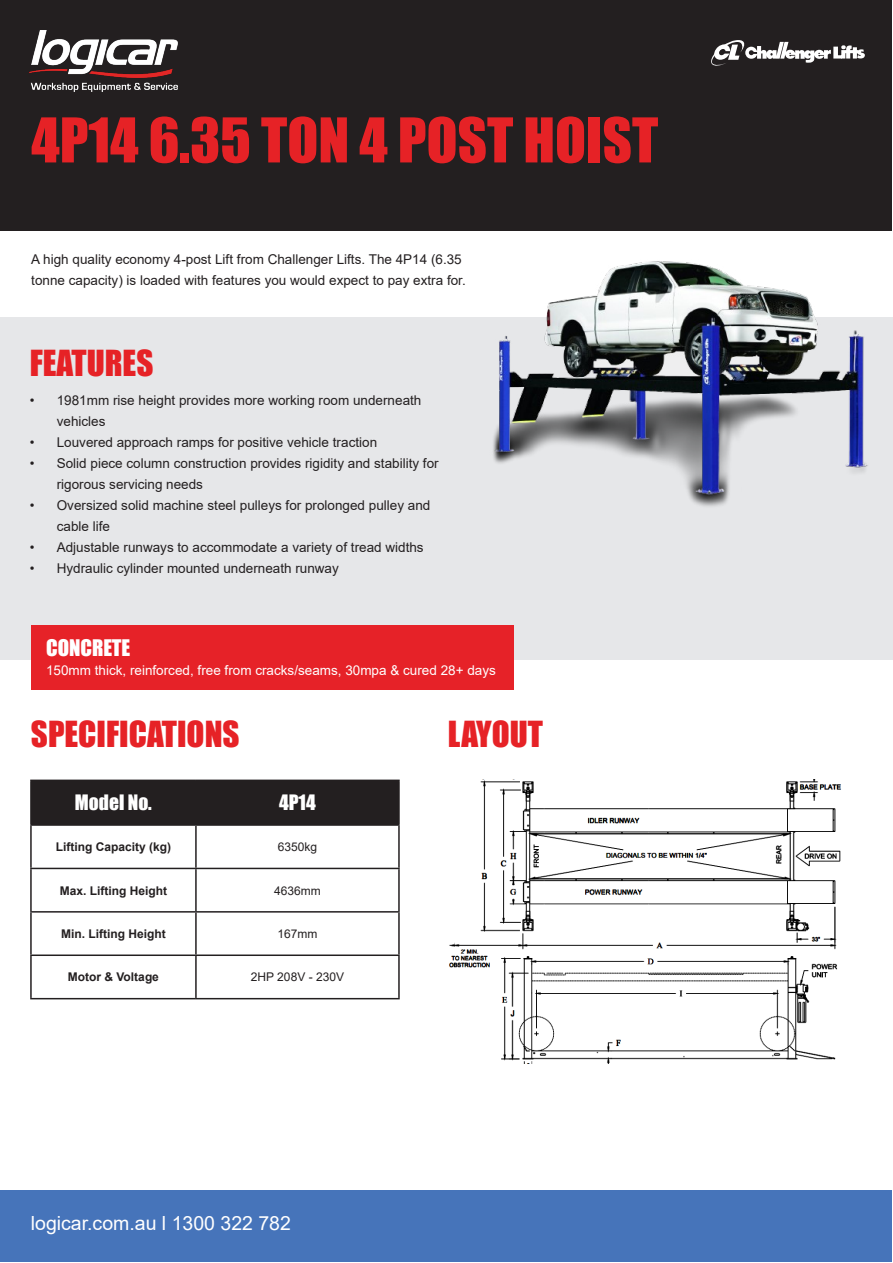
<style>
.page{position:relative;width:893px;height:1263px;background:#fff}
.page>*{position:absolute;margin:0;border:0;box-sizing:border-box;transform-origin:0 0}
.t1{font:57px "Impact";color:#e62226}
.t2{font:33px "Impact";color:#e62226}
.t3{font:21px "Impact";color:#fff}
.t4{font:19.5px "Arial";color:#fff}
.t5{font:19.5px "Impact";color:#fff}
.t6{font:13.5px/21px "Arial";color:#231f20}
.t7{font:13.5px "Arial";color:#fff}
.t8{font:700 12px "Arial";color:#231f20}
.t9{font:12px "Arial";color:#231f20}
</style>
<div class="page">
<div style="left:0;top:317px;width:893px;height:342px;background:#e6e7e9"></div>
<div style="left:1px;top:1px;width:891px;height:230px;background:#231f20"></div>
<img style="left:30px;top:30px;width:147px;height:61px">
<div style="left:1px;top:1191px;width:891px;height:71px;background:#4674ba"></div>
<img style="left:493px;top:261px;width:375px;height:246px">
<div style="left:32px;top:781px;width:366px;height:43px;background:#231f20"></div>
<hr style="left:30px;top:779px;width:166px;height:2px;background:#231f20">
<hr style="left:30px;top:781px;width:2px;height:43px;background:#231f20">
<hr style="left:196px;top:779px;width:204px;height:2px;background:#231f20">
<hr style="left:195px;top:781px;width:2px;height:43px;background:#231f20">
<hr style="left:398px;top:781px;width:2px;height:43px;background:#231f20">
<hr style="left:30px;top:824px;width:166px;height:2px;background:#231f20">
<hr style="left:30px;top:826px;width:2px;height:42px;background:#231f20">
<hr style="left:196px;top:824px;width:204px;height:2px;background:#231f20">
<hr style="left:195px;top:826px;width:2px;height:42px;background:#231f20">
<hr style="left:398px;top:826px;width:2px;height:42px;background:#231f20">
<hr style="left:30px;top:868px;width:166px;height:1px;background:#231f20">
<hr style="left:30px;top:869px;width:2px;height:42px;background:#231f20">
<hr style="left:196px;top:868px;width:204px;height:1px;background:#231f20">
<hr style="left:195px;top:869px;width:2px;height:42px;background:#231f20">
<hr style="left:398px;top:869px;width:2px;height:42px;background:#231f20">
<hr style="left:30px;top:911px;width:166px;height:1px;background:#231f20">
<hr style="left:30px;top:912px;width:2px;height:42px;background:#231f20">
<hr style="left:196px;top:911px;width:204px;height:1px;background:#231f20">
<hr style="left:195px;top:912px;width:2px;height:42px;background:#231f20">
<hr style="left:398px;top:912px;width:2px;height:42px;background:#231f20">
<hr style="left:30px;top:954px;width:166px;height:2px;background:#231f20">
<hr style="left:30px;top:956px;width:2px;height:42px;background:#231f20">
<hr style="left:196px;top:954px;width:204px;height:2px;background:#231f20">
<hr style="left:195px;top:956px;width:2px;height:42px;background:#231f20">
<hr style="left:398px;top:956px;width:2px;height:42px;background:#231f20">
<hr style="left:30px;top:998px;width:166px;height:1px;background:#231f20">
<hr style="left:196px;top:998px;width:204px;height:1px;background:#231f20">
<svg style="left:711px;top:40px;width:154px;height:26px"></svg>
<div style="left:31px;top:625px;width:482px;height:65px;background:#e62228"></div>
<img style="left:449px;top:779px;width:393px;height:284px">
<p class="t1" style="left:31px;top:96px;width:628px">4P14 6.35 TON 4 POST HOIST</p>
<p class="t6" style="left:31px;top:249px;width:436px">A high quality economy 4-post Lift from Challenger Lifts. The 4P14 (6.35 tonne capacity) is loaded with features you would expect to pay extra for.</p>
<p class="t2" style="left:30px;top:337px;width:125px">FEATURES</p>
<p class="t6" style="left:57px;top:390px;width:366px;text-indent:-27px">• 1981mm rise height provides more working room underneath vehicles</p>
<p class="t6" style="left:30px;top:432px;width:349px">• Louvered approach ramps for positive vehicle traction</p>
<p class="t6" style="left:57px;top:453px;width:383px;text-indent:-27px">• Solid piece column construction provides rigidity and stability for rigorous servicing needs</p>
<p class="t6" style="left:57px;top:495px;width:375px;text-indent:-27px">• Oversized solid machine steel pulleys for prolonged pulley and cable life</p>
<p class="t6" style="left:30px;top:537px;width:395px">• Adjustable runways to accommodate a variety of tread widths</p>
<p class="t6" style="left:30px;top:558px;width:311px">• Hydraulic cylinder mounted underneath runway</p>
<p class="t3" style="left:46px;top:632px;width:86px">CONCRETE</p>
<p class="t7" style="left:46px;top:661px;width:451px">150mm thick, reinforced, free from cracks/seams, 30mpa &amp; cured 28+ days</p>
<p class="t2" style="left:31px;top:708px;width:210px">SPECIFICATIONS</p>
<p class="t2" style="left:448px;top:708px;width:97px">LAYOUT</p>
<p class="t5" style="left:75px;top:788px;width:78px">Model No.</p>
<p class="t5" style="left:279px;top:788px;width:38px">4P14</p>
<p class="t8" style="left:56px;top:838px;width:117px">Lifting Capacity (kg)</p>
<p class="t9" style="left:278px;top:839px;width:41px">6350kg</p>
<p class="t8" style="left:60px;top:882px;width:109px">Max. Lifting Height</p>
<p class="t9" style="left:274px;top:882px;width:48px">4636mm</p>
<p class="t8" style="left:61px;top:925px;width:106px">Min. Lifting Height</p>
<p class="t9" style="left:277px;top:925px;width:42px">167mm</p>
<p class="t8" style="left:68px;top:969px;width:93px">Motor &amp; Voltage</p>
<p class="t9" style="left:251px;top:969px;width:95px">2HP 208V - 230V</p>
<p class="t4" style="left:31px;top:1209px;width:262px">logicar.com.au l 1300 322 782</p>
</div>
